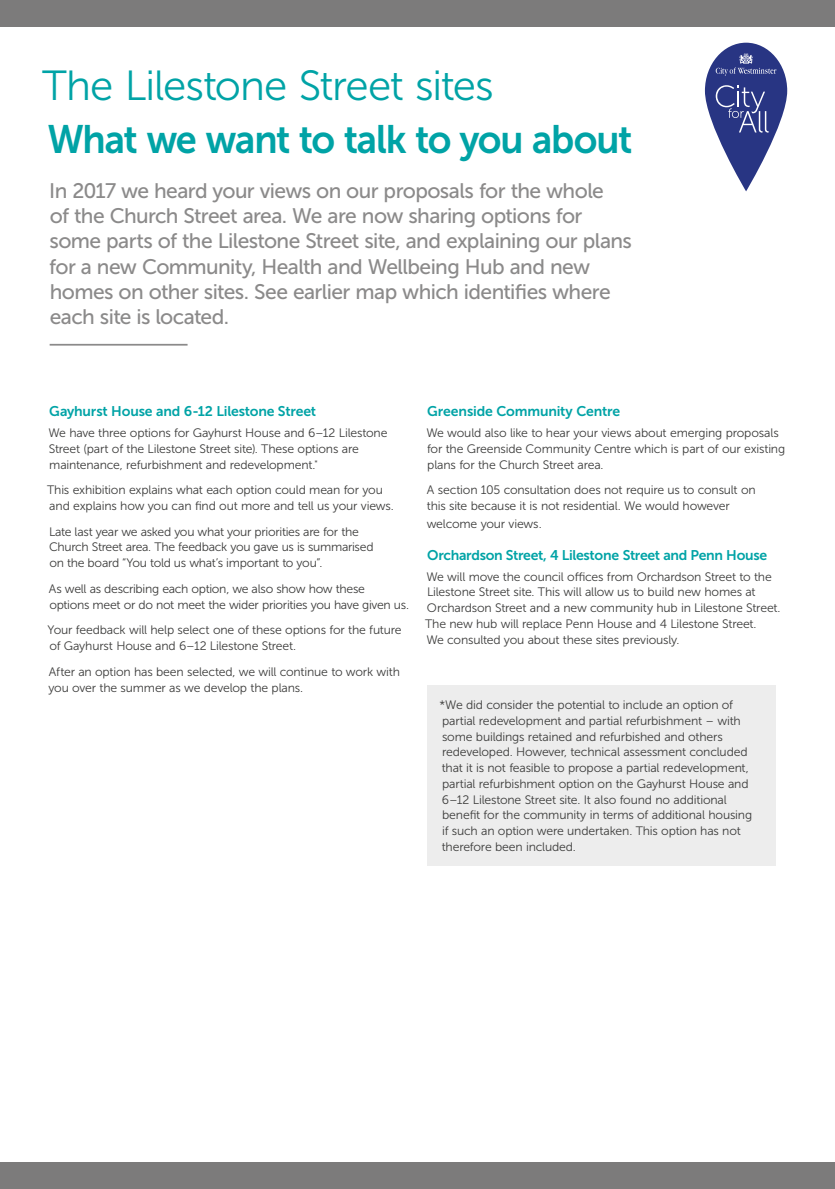
<style>
.page{position:relative;width:835px;height:1189px;background:#fff}
.page>*{position:absolute;margin:0;border:0;box-sizing:border-box;transform-origin:0 0}
.t1{font:42px "Museo Sans 300";letter-spacing:-.025em;color:#00a3a6}
.t2{font:39.55px "Museo Sans 700";letter-spacing:-.035em;color:#00a3a6;scale:.96 1}
.t3{font:21px/25.2px "Museo Sans 500";letter-spacing:-.03em;color:#8b8a8a}
.t4{font:14px "Museo Sans 700";letter-spacing:-.015em;color:#00a3a6}
.t5{font:12.25px/15.7px "Museo Sans 300";letter-spacing:-.015em;color:#3c3c3b}
</style>
<div class="page">
<hr style="left:50px;top:344px;width:137px;height:1px;background:#8b8a8a">
<div style="left:427px;top:685px;width:349px;height:181px;background:#ededed"></div>
<div style="left:0;top:1162px;width:834px;height:27px;background:#7c7b7b"></div>
<div style="left:0;top:0;width:834px;height:26px;background:#7c7b7b"></div>
<svg style="left:704px;top:43px;width:83px;height:148px"></svg>
<h1 class="t1" style="left:42px;top:63px;width:453px">The Lilestone Street sites</h1>
<h2 class="t2" style="left:47px;top:117px;width:611px">What we want to talk to you about</h2>
<p class="t3" style="left:49px;top:178px;width:584px">In 2017 we heard your views on our proposals for the whole<br>of the Church Street area. We are now sharing options for some parts of the Lilestone Street site, and explaining our plans for a new Community, Health and Wellbeing Hub and new homes on other sites. See earlier map which identifies where each site is located.</p>
<p class="t4" style="left:49px;top:404px;width:268px">Gayhurst House and 6-12 Lilestone Street</p>
<p class="t5" style="left:48px;top:425px;width:340px">We have three options for Gayhurst House and 6–12 Lilestone<br>Street (part of the Lilestone Street site). These options are maintenance, refurbishment and redevelopment.<sup>*</sup></p>
<p class="t5" style="left:47px;top:482px;width:348px">This exhibition explains what each option could mean for you and explains how you can find out more and tell us your views.</p>
<p class="t5" style="left:49px;top:524px;width:326px">Late last year we asked you what your priorities are for the<br>Church Street area. The feedback you gave us is summarised on the board “You told us what’s important to you”.</p>
<p class="t5" style="left:49px;top:581px;width:361px">As well as describing each option, we also show how these<br>options meet or do not meet the wider priorities you have given us.</p>
<p class="t5" style="left:48px;top:622px;width:355px">Your feedback will help select one of these options for the future of Gayhurst House and 6–12 Lilestone Street.</p>
<p class="t5" style="left:48px;top:664px;width:353px">After an option has been selected, we will continue to work with you over the summer as we develop the plans.</p>
<p class="t4" style="left:427px;top:404px;width:194px">Greenside Community Centre</p>
<p class="t5" style="left:426px;top:425px;width:360px">We would also like to hear your views about emerging proposals for the Greenside Community Centre which is part of our existing plans for the Church Street area.</p>
<p class="t5" style="left:427px;top:482px;width:330px">A section 105 consultation does not require us to consult on this site because it is not residential. We would however</p>
<p class="t5" style="left:426px;top:515px;width:116px">welcome your views.</p>
<p class="t4" style="left:427px;top:547px;width:341px">Orchardson Street, 4 Lilestone Street and Penn House</p>
<p class="t5" style="left:425px;top:568px;width:357px">We will move the council offices from Orchardson Street to the Lilestone Street site. This will allow us to build new homes at Orchardson Street and a new community hub in Lilestone Street.<br>The new hub will replace Penn House and 4 Lilestone Street.<br>We consulted you about these sites previously.</p>
<p class="t5" style="left:439px;top:697px;width:314px">*We did consider the potential to include an option of partial redevelopment and partial refurbishment – with some buildings retained and refurbished and others redeveloped. However, technical assessment concluded that it is not feasible to propose a partial redevelopment, partial refurbishment option on the Gayhurst House and 6–12 Lilestone Street site. It also found no additional benefit for the community in terms of additional housing if such an option were undertaken. This option has not therefore been included.</p>
</div>
